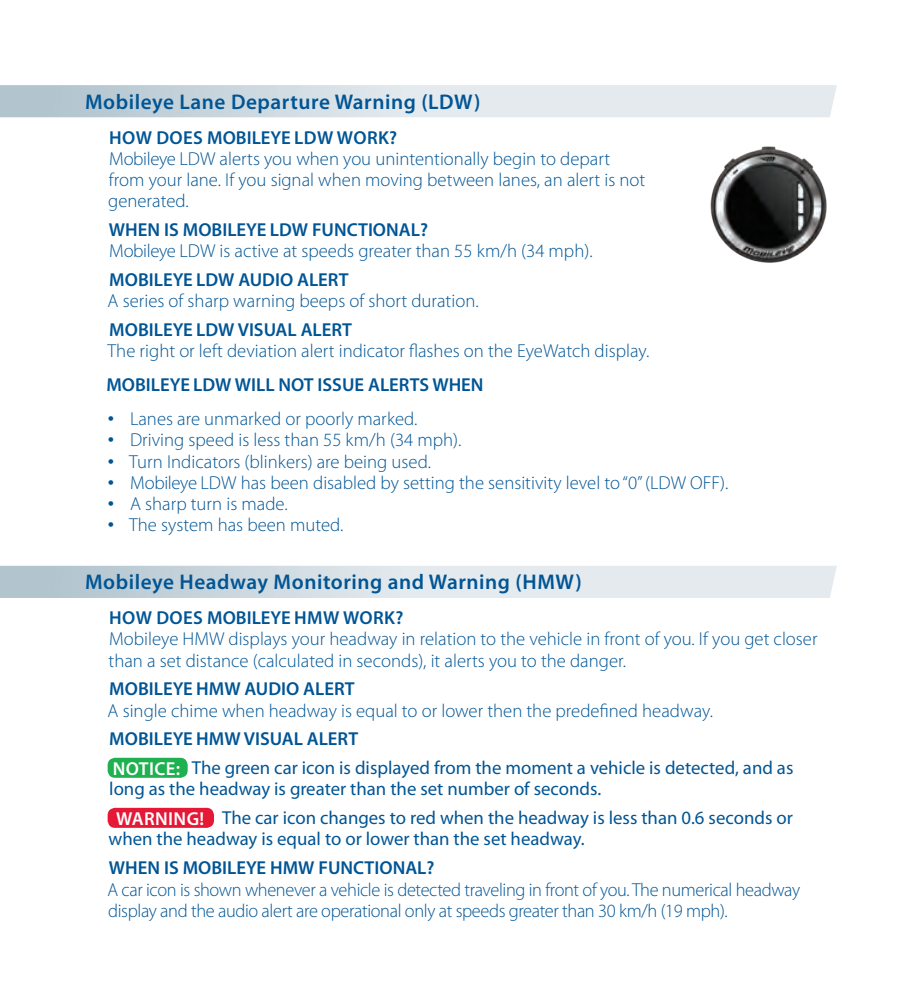
<style>
.page{position:relative;width:922px;height:993px;background:#fff}
.page>*{position:absolute;margin:0;border:0;box-sizing:border-box;transform-origin:0 0}
.t1{font:600 21.25px "Myriad Pro";letter-spacing:.025em;color:#005595}
.t2{font:300 18.75px/21.2px "Myriad Pro";color:#005595}
.t3{font:18.75px/21.2px "Myriad Pro";color:#005595}
.t4{font:600 18.75px "Myriad Pro";color:#005595}
.t5{font:300 18.75px/21.2px "Myriad Pro";letter-spacing:-.02em;color:#005595}
.t6{font:600 18.75px "Myriad Pro";letter-spacing:.02em;color:#005595}
.t7{font:600 18.75px "Myriad Pro";color:#fff}
.s1{font-weight:600;color:#fff}
</style>
<div class="page">
<img style="left:710px;top:146px;width:117px;height:117px">
<div style="left:108px;top:757px;width:80px;height:20px;background:#1fb04f;border-radius:8px"></div>
<div style="left:108px;top:807px;width:106px;height:20px;background:#e51836;border-radius:8px"></div>
<svg style="left:0;top:85px;width:836px;height:32px;background:#d6dfe5"></svg>
<svg style="left:0;top:565px;width:836px;height:32px;background:#d7e0e5"></svg>
<p class="t1" style="left:85px;top:88px;width:397px">MOBILEYE LANE DEPARTURE WARNING (LDW)</p>
<p class="t4" style="left:109px;top:125px;width:20px">HOW</p>
<p class="t4" style="left:156px;top:125px;width:77px">DOES MOBIL</p>
<p class="t6" style="left:261px;top:125px;width:138px">EYE LDW WORK?</p>
<p class="t2" style="left:108px;top:148px;width:538px">Mobileye LDW alerts you when you unintentionally begin to depart from your lane. If you signal when moving between lanes, an alert is not generated.</p>
<p class="t4" style="left:109px;top:218px;width:100px">WHEN IS MOBIL</p>
<p class="t4" style="left:236px;top:218px;width:193px">EYE LDW FUNCTIONAL?</p>
<p class="t2" style="left:109px;top:240px;width:485px">Mobileye LDW is active at speeds greater than 55 km/h (34 mph).</p>
<p class="t4" style="left:109px;top:268px;width:26px">MOBIL</p>
<p class="t4" style="left:163px;top:268px;width:187px">EYE LDW AUDIO ALERT</p>
<p class="t2" style="left:108px;top:290px;width:372px">A series of sharp warning beeps of short duration.</p>
<p class="t4" style="left:109px;top:318px;width:26px">MOBIL</p>
<p class="t4" style="left:163px;top:318px;width:190px">EYE LDW VISUAL ALERT</p>
<p class="t2" style="left:108px;top:340px;width:543px">The right or left deviation alert indicator flashes on the EyeWatch display.</p>
<p class="t4" style="left:106px;top:373px;width:26px">MOBIL</p>
<p class="t4" style="left:160px;top:373px;width:325px">EYE LDW WILL NOT ISSUE ALERTS WHEN</p>
<p class="t2" style="left:108px;top:408px;width:310px">● Lanes are unmarked or poorly marked.</p>
<p class="t2" style="left:108px;top:429px;width:354px">● Driving speed is less than 55 km/h (34 mph).</p>
<p class="t2" style="left:108px;top:450px;width:324px">● Turn Indicators (blinkers) are being used.</p>
<p class="t2" style="left:108px;top:471px;width:621px">● Mobileye LDW has been disabled by setting the sensitivity level to “0” (LDW OFF).</p>
<p class="t2" style="left:108px;top:493px;width:181px">● A sharp turn is made.</p>
<p class="t2" style="left:108px;top:514px;width:236px">● The system has been muted.</p>
<p class="t1" style="left:85px;top:568px;width:498px">MOBILEYE HEADWAY MONITORING AND WARNING (HMW)</p>
<p class="t4" style="left:109px;top:605px;width:20px">HOW</p>
<p class="t4" style="left:156px;top:605px;width:77px">DOES MOBIL</p>
<p class="t6" style="left:261px;top:605px;width:144px">EYE HMW WORK?</p>
<p class="t2" style="left:108px;top:628px;width:710px">Mobileye HMW displays your headway in relation to the vehicle in front of you. If you get closer than a set distance (calculated in seconds), it alerts you to the danger.</p>
<p class="t4" style="left:109px;top:677px;width:26px">MOBIL</p>
<p class="t4" style="left:163px;top:677px;width:193px">EYE HMW AUDIO ALERT</p>
<p class="t2" style="left:108px;top:699px;width:606px">A single chime when headway is equal to or lower then the predefined headway.</p>
<p class="t4" style="left:109px;top:726px;width:26px">MOBIL</p>
<p class="t4" style="left:163px;top:726px;width:197px">EYE HMW VISUAL ALERT</p>
<p class="t7" style="left:113px;top:756px;width:18px">NOTIC</p>
<p class="t3" style="left:109px;top:756px;width:685px;text-indent:57px"><span class="s1">E:</span> The green car icon is displayed from the moment a vehicle is detected, and as long as the headway is greater than the set number of seconds.</p>
<p class="t7" style="left:116px;top:806px;width:44px">WARNIN</p>
<p class="t3" style="left:108px;top:806px;width:685px;text-indent:78px"><span class="s1">G!</span> The car icon changes to red when the headway is less than 0.6 seconds or when the headway is equal to or lower than the set headway.</p>
<p class="t4" style="left:109px;top:855px;width:327px">WHEN IS MOBILEYE HMW FUNCTIONAL?</p>
<p class="t5" style="left:108px;top:878px;width:694px">A car icon is shown whenever a vehicle is detected traveling in front of you. The numerical headway display and the audio alert are operational only at speeds greater than 30 km/h (19 mph).</p>
</div>
